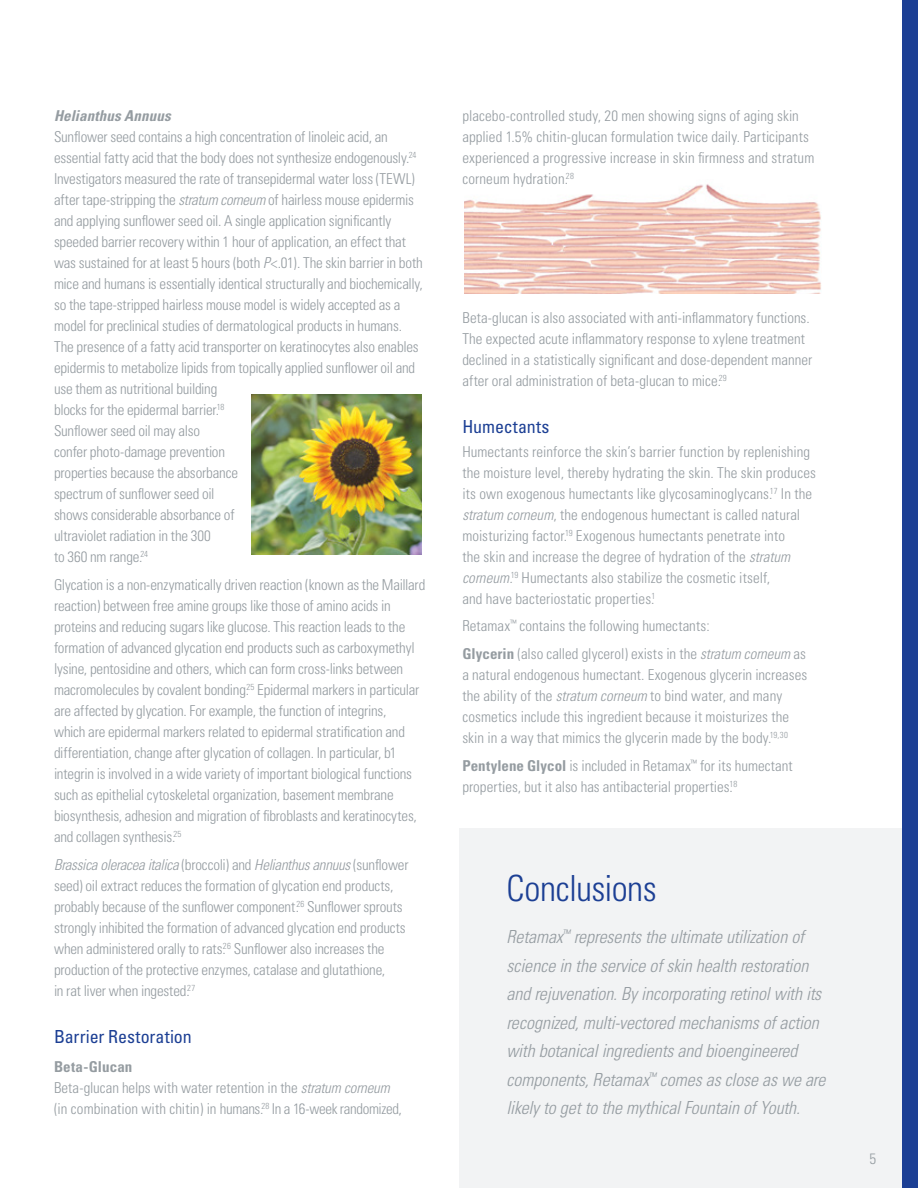
<style>
.page{position:relative;width:918px;height:1188px;background:#fff}
.page>*{position:absolute;margin:0;border:0;box-sizing:border-box;transform-origin:0 0}
.Subhead{font:300 condensed 36px "Univers";letter-spacing:-.015em;color:#1c3f94}
.Intro{font:italic 300 condensed 18px/28.5px "Univers";letter-spacing:-.005em;color:#959ca1}
.Sub_2{font:condensed 18px "Univers";letter-spacing:-.005em;color:#1c3f94}
.Text{font:300 condensed 15px/21px "Univers";letter-spacing:-.01em;color:#959ca1}
.Blue_Text_Bold_Obliq{font:italic 700 condensed 15px "Univers";letter-spacing:.01em;color:#959ca1}
.Blue_Text_Bold_Obliq-2{font:700 condensed 15px "Univers";letter-spacing:.01em;color:#959ca1}
.s1{font-style:italic}
.s2{font-weight:700}
</style>
<div class="page">
<div style="left:459px;top:828px;width:451px;height:360px;background:#f2f3f4"></div>
<div style="left:903px;top:0;width:15px;height:1188px;background:#1c3f94"></div>
<img style="left:464px;top:184px;width:357px;height:110px">
<img style="left:252px;top:394px;width:169px;height:160px">
<p class="Blue_Text_Bold_Obliq" style="left:54px;top:106px;width:118px">Helianthus Annuus</p>
<p class="Text" style="left:54px;top:126px;width:370px">Sunflower seed contains a high concentration of linoleic acid, an essential fatty acid that the body does not synthesize endogenously.<sup>24<br></sup>Investigators measured the rate of transepidermal water loss (TEWL) after tape-stripping the <span class="s1">stratum corneum</span> of hairless mouse epidermis and applying sunflower seed oil. A single application significantly speeded barrier recovery within 1 hour of application, an effect that was sustained for at least 5 hours (both <span class="s1">P</span>&lt;.01). The skin barrier in both mice and humans is essentially identical structurally and biochemically, so the tape-stripped hairless mouse model is widely accepted as a model for preclinical studies of dermatological products in humans.<br>The presence of a fatty acid transporter on keratinocytes also enables epidermis to metabolize lipids from topically applied sunflower oil and use them as nutritional building<br>blocks for the epidermal barrier.<sup>18<br></sup>Sunflower seed oil may also<br>confer photo-damage prevention<br>properties because the absorbance<br>spectrum of sunflower seed oil<br>shows considerable absorbance of<br>ultraviolet radiation in the 300<br>to 360 nm range.<sup>24</sup></p>
<p class="Text" style="left:54px;top:574px;width:373px">Glycation is a non-enzymatically driven reaction (known as the Maillard reaction) between free amine groups like those of amino acids in proteins and reducing sugars like glucose. This reaction leads to the formation of advanced glycation end products such as carboxymethyl lysine, pentosidine and others, which can form cross-links between macromolecules by covalent bonding.<sup>25</sup> Epidermal markers in particular are affected by glycation. For example, the function of integrins,<br>which are epidermal markers related to epidermal stratification and differentiation, change after glycation of collagen. In particular, b1 integrin is involved in a wide variety of important biological functions such as epithelial cytoskeletal organization, basement membrane biosynthesis, adhesion and migration of fibroblasts and keratinocytes, and collagen synthesis.<sup>25</sup></p>
<p class="Text" style="left:54px;top:854px;width:356px"><span class="s1">Brassica oleracea italica</span> (broccoli) and <span class="s1">Helianthus annuus</span> (sunflower seed) oil extract reduces the formation of glycation end products, probably because of the sunflower component.<sup>26</sup> Sunflower sprouts strongly inhibited the formation of advanced glycation end products when administered orally to rats.<sup>26</sup> Sunflower also increases the production of the protective enzymes, catalase and glutathione,<br>in rat liver when ingested.<sup>27</sup></p>
<p class="Sub_2" style="left:54px;top:1025px;width:139px">Barrier Restoration</p>
<p class="Blue_Text_Bold_Obliq-2" style="left:54px;top:1057px;width:80px">Beta-Glucan</p>
<p class="Text" style="left:54px;top:1077px;width:349px">Beta-glucan helps with water retention in the <span class="s1">stratum corneum </span>(in combination with chitin) in humans.<sup>28</sup> In a 16-week randomized,</p>
<p class="Text" style="left:462px;top:105px;width:353px">placebo-controlled study, 20 men showing signs of aging skin applied 1.5% chitin-glucan formulation twice daily. Participants experienced a progressive increase in skin firmness and stratum corneum hydration.<sup>28</sup></p>
<p class="Text" style="left:462px;top:307px;width:351px">Beta-glucan is also associated with anti-inflammatory functions.<br>The expected acute inflammatory response to xylene treatment declined in a statistically significant and dose-dependent manner after oral administration of beta-glucan to mice.<sup>29</sup></p>
<p class="Sub_2" style="left:462px;top:415px;width:89px">Humectants</p>
<p class="Text" style="left:462px;top:441px;width:355px">Humectants reinforce the skin’s barrier function by replenishing the moisture level, thereby hydrating the skin. The skin produces its own exogenous humectants like glycosaminoglycans.<sup>17</sup> In the <span class="s1">stratum corneum</span>, the endogenous humectant is called natural moisturizing factor.<sup>19</sup> Exogenous humectants penetrate into<br>the skin and increase the degree of hydration of the <span class="s1">stratum corneum.</span><sup>19</sup> Humectants also stabilize the cosmetic itself,<br>and have bacteriostatic properties.<sup>1</sup></p>
<p class="Text" style="left:462px;top:616px;width:249px">Retamax<sup>™</sup> contains the following humectants:</p>
<p class="Text" style="left:462px;top:643px;width:346px"><span class="s2">Glycerin</span> (also called glycerol) exists in the <span class="s1">stratum corneum</span> as a natural endogenous humectant. Exogenous glycerin increases the ability of the <span class="s1">stratum corneum</span> to bind water, and many cosmetics include this ingredient because it moisturizes the skin in a way that mimics the glycerin made by the body.<sup>19,30</sup></p>
<p class="Text" style="left:462px;top:755px;width:332px"><span class="s2">Pentylene Glycol</span> is included in Retamax<sup>™</sup> for its humectant properties, but it also has antibacterial properties.<sup>18</sup></p>
<p class="Subhead" style="left:507px;top:867px;width:152px">Conclusions</p>
<p class="Intro" style="left:507px;top:923px;width:320px">Retamax<sup>™</sup> represents the ultimate utilization of science in the service of skin health restoration and rejuvenation. By incorporating retinol with its recognized, multi-vectored mechanisms of action with botanical ingredients and bioengineered components, Retamax<sup>™</sup> comes as close as we are likely to get to the mythical Fountain of Youth.</p>
<p class="Text" style="left:869px;top:1148px;width:8px">5</p>
</div>
